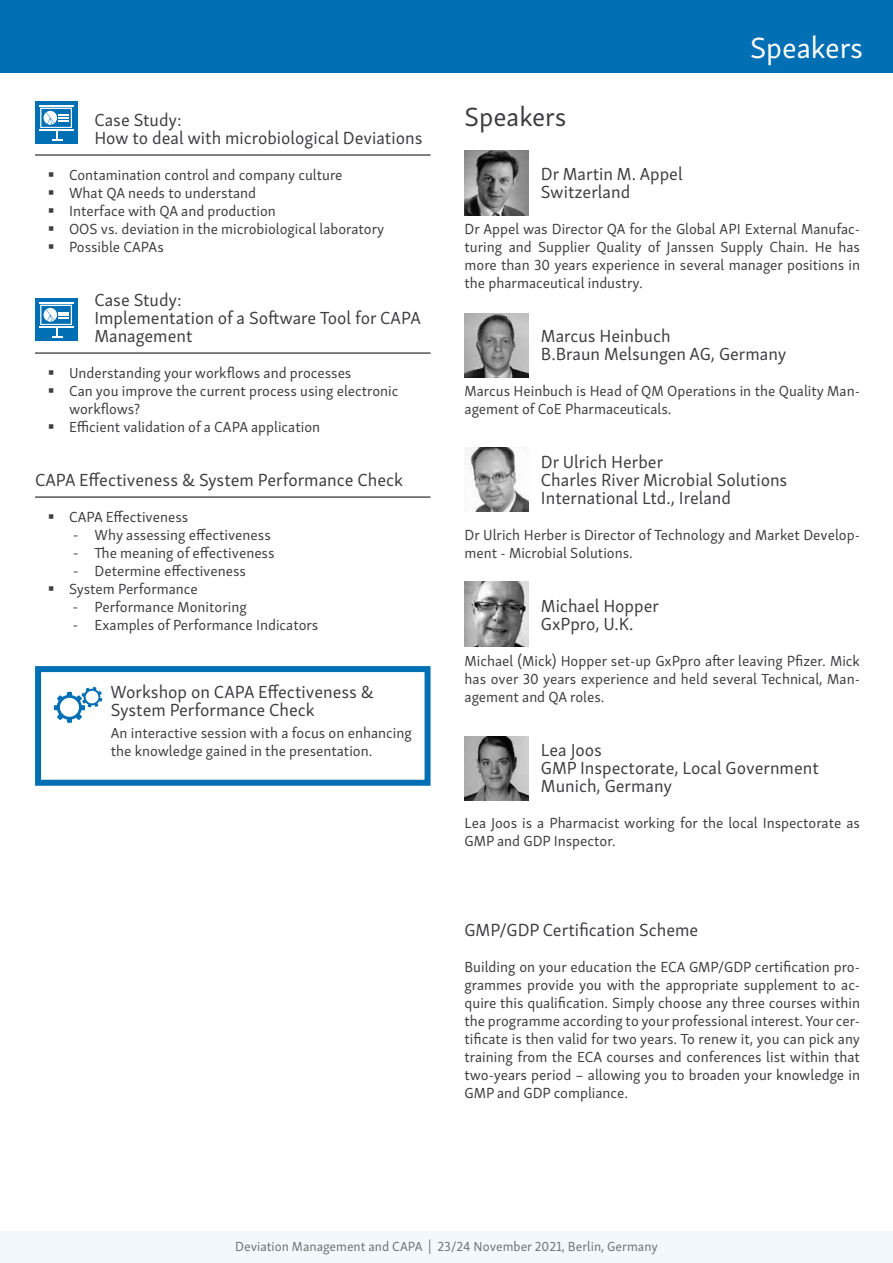
<style>
.page{position:relative;width:893px;height:1263px;background:#fff}
.page>*{position:absolute;margin:0;border:0;box-sizing:border-box;transform-origin:0 0}
.t1{font:30px "Skolar Sans Latn";color:#fff}
.t2{font:27px "Skolar Sans Latn";color:#3e3d40}
.t3{font:18px/18px "Skolar Sans Latn";color:#3e3d40}
.t4{font:15px/18px "Skolar Sans Latn";color:#3e3d40}
.t5{font:13.5px "Skolar Sans Latn";color:#707172}
.s1{font-family:"Myriad Pro"}
</style>
<div class="page">
<div style="left:0;top:0;width:893px;height:72px;background:#006fb4"></div>
<hr style="left:35px;top:155px;width:396px;height:1px;background:#000">
<hr style="left:35px;top:353px;width:396px;height:1px;background:#000">
<hr style="left:35px;top:497px;width:396px;height:1px;background:#000">
<div style="left:35px;top:102px;width:42px;height:42px;background:#006fb4"></div>
<hr style="left:39px;top:105px;width:34px;height:2px;background:#fff">
<hr style="left:39px;top:129px;width:34px;height:1px;background:#fff">
<svg style="left:40px;top:108px;width:32px;height:33px"></svg>
<div style="left:35px;top:299px;width:42px;height:42px;background:#006fb4"></div>
<hr style="left:39px;top:302px;width:34px;height:2px;background:#fff">
<hr style="left:39px;top:326px;width:34px;height:1px;background:#fff">
<svg style="left:40px;top:305px;width:32px;height:33px"></svg>
<svg style="left:54px;top:687px;width:49px;height:36px"></svg>
<div style="left:35px;top:666px;width:396px;height:120px;border:6px solid #006fb4"></div>
<img style="left:465px;top:151px;width:63px;height:64px">
<img style="left:465px;top:313px;width:63px;height:65px">
<img style="left:465px;top:447px;width:63px;height:65px">
<img style="left:465px;top:581px;width:63px;height:65px">
<img style="left:465px;top:736px;width:63px;height:65px">
<div style="left:0;top:1231px;width:893px;height:32px;background:#f2f8fb"></div>
<p class="t3" style="left:94px;top:109px;width:330px">Case Study:<br>How to deal with microbiological Deviations</p>
<p class="t4" style="left:69px;top:165px;width:317px">Contamination control and company culture<br>What QA needs to understand<br>Interface with QA and production<br>OOS vs. deviation in the microbiological laboratory Possible CAPAs</p>
<p class="t3" style="left:94px;top:289px;width:328px">Case Study:<br>Implementation of a Software Tool for CAPA<br>Management</p>
<p class="t4" style="left:69px;top:363px;width:331px">Understanding your workflows and processes<br>Can you improve the current process using electronic workflows?<br>Efficient validation of a CAPA application</p>
<p class="t3" style="left:35px;top:469px;width:369px">CAPA Effectiveness &amp; System Performance Check</p>
<p class="t4" style="left:69px;top:507px;width:121px">CAPA Effectiveness</p>
<p class="t4" style="left:73px;top:525px;width:199px"><span class="s1">-</span> Why assessing effectiveness</p>
<p class="t4" style="left:73px;top:543px;width:203px"><span class="s1">-</span> The meaning of effectiveness</p>
<p class="t4" style="left:69px;top:561px;width:178px"><span class="s1">-</span> Determine effectiveness<br>System Performance</p>
<p class="t4" style="left:73px;top:597px;width:175px"><span class="s1">-</span> Performance Monitoring</p>
<p class="t4" style="left:73px;top:615px;width:247px"><span class="s1">-</span> Examples of Performance Indicators</p>
<p class="t3" style="left:111px;top:682px;width:265px">Workshop on CAPA Effectiveness &amp;<br>System Performance Check</p>
<p class="t4" style="left:111px;top:723px;width:302px">An interactive session with a focus on enhancing the knowledge gained in the presentation.</p>
<h1 class="t1" style="left:750px;top:25px;width:115px">Speakers</h1>
<h2 class="t2" style="left:465px;top:96px;width:103px">Speakers</h2>
<p class="t3" style="left:541px;top:163px;width:143px">Dr Martin M. Appel<br>Switzerland</p>
<p class="t4" style="left:465px;top:219px;width:397px;text-align:justify">Dr Appel was Director QA for the Global API External Manufac&shy;turing and Supplier Quality of Janssen Supply Chain. He has more than 30 years experience in several manager positions in the pharmaceutical industry.</p>
<p class="t3" style="left:541px;top:325px;width:247px">Marcus Heinbuch<br>B.Braun Melsungen AG, Germany</p>
<p class="t4" style="left:465px;top:381px;width:397px">Marcus Heinbuch is Head of QM Operations in the Quality Man&shy;agement of CoE Pharmaceuticals.</p>
<p class="t3" style="left:541px;top:451px;width:248px">Dr Ulrich Herber<br>Charles River Microbial Solutions<br>International Ltd., Ireland</p>
<p class="t4" style="left:465px;top:525px;width:397px">Dr Ulrich Herber is Director of Technology and Market Develop&shy;ment - Microbial Solutions.</p>
<p class="t3" style="left:541px;top:595px;width:120px">Michael Hopper<br>GxPpro, U.K.</p>
<p class="t4" style="left:465px;top:651px;width:397px;text-align:justify">Michael (Mick) Hopper set-up GxPpro after leaving Pfizer. Mick has over 30 years experience and held several Technical, Man&shy;agement and QA roles.</p>
<p class="t3" style="left:541px;top:739px;width:279px">Lea Joos<br>GMP Inspectorate, Local Government<br>Munich, Germany</p>
<p class="t4" style="left:465px;top:813px;width:397px">Lea Joos is a Pharmacist working for the local Inspectorate as<br>GMP and GDP Inspector.</p>
<p class="t3" style="left:465px;top:919px;width:235px">GMP/GDP Certification Scheme</p>
<p class="t4" style="left:465px;top:957px;width:397px;text-align:justify">Building on your education the ECA GMP/GDP certification pro&shy;grammes provide you with the appropriate supplement to ac&shy;quire this qualification. Simply choose any three courses within the programme according to your professional interest. Your cer&shy;tificate is then valid for two years. To renew it, you can pick any training from the ECA courses and conferences list within that two-years period – allowing you to broaden your knowledge in GMP and GDP compliance.</p>
<p class="t5" style="left:235px;top:1236px;width:424px">Deviation Management and CAPA | 23/24 November 2021, Berlin, Germany</p>
</div>
